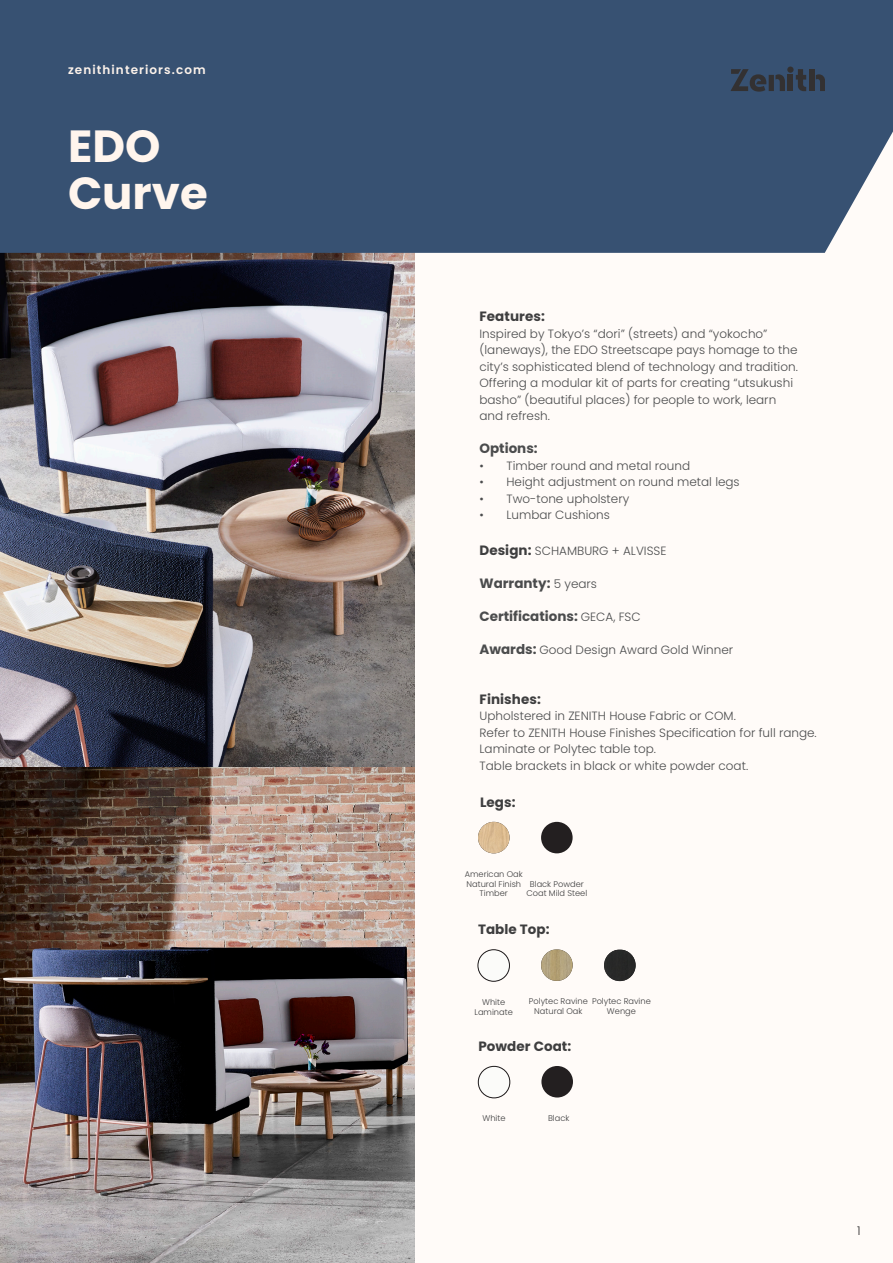
<style>
.page{position:relative;width:893px;height:1263px;background:#fffbf8}
.page>*{position:absolute;margin:0;border:0;box-sizing:border-box;transform-origin:0 0}
.PRODUCT_NAME{font:700 45px "Poppins";color:#fff5ed}
.COPY{font:700 13.5px "Poppins";color:#4b4c4d}
.t1{font:700 13.5px "Poppins";letter-spacing:.005em;color:#3e3e3f}
.COPY-2{font:300 12px/16.5px "Poppins";color:#4b4c4d}
.WEBSITE_TOP_LEFT{font:600 12px "Poppins";letter-spacing:.09em;color:#fdf3eb}
.t2{font:300 12px "Poppins";color:#312f30}
.COLOURS_SPECS{font:300 8.25px/9.8px "Poppins";color:#3e3e3f;text-align:center}
.s1{font-weight:700;font-size:13.5px;color:#3e3e3f}
.s2{font-weight:300;font-size:12px}
.s3{font-weight:700;font-size:13.5px}
</style>
<div class="page">
<img style="left:0;top:253px;width:415px;height:1010px">
<div style="left:0;top:0;width:893px;height:253px;background:#375172"></div>
<div style="left:788px;top:75px;width:5px;height:16px;background:#333132"></div>
<div style="left:787px;top:67px;width:7px;height:6px;background:#333132;border-radius:50%"></div>
<svg style="left:796px;top:69px;width:10px;height:23px"></svg>
<div style="left:809px;top:69px;width:5px;height:22px;background:#333132"></div>
<svg style="left:816px;top:74px;width:9px;height:17px"></svg>
<svg style="left:731px;top:69px;width:54px;height:23px"></svg>
<img style="left:478px;top:822px;width:32px;height:31px;border-radius:16px">
<div style="left:541px;top:822px;width:32px;height:31px;background:#231f20;border-radius:50%"></div>
<img style="left:478px;top:950px;width:31px;height:31px;border-radius:16px">
<div style="left:478px;top:949px;width:32px;height:32px;border:1px solid #231f20;border-radius:50%"></div>
<img style="left:541px;top:949px;width:32px;height:32px;border-radius:16px">
<img style="left:604px;top:949px;width:32px;height:32px;border-radius:16px">
<img style="left:478px;top:1066px;width:32px;height:32px;border-radius:16px">
<div style="left:478px;top:1066px;width:32px;height:32px;border:1px solid #231f20;border-radius:50%"></div>
<div style="left:541px;top:1066px;width:32px;height:31px;background:#231f20;border-radius:50%"></div>
<p class="WEBSITE_TOP_LEFT" style="left:68px;top:63px;width:139px">zenithinteriors.com</p>
<p class="PRODUCT_NAME" style="left:68px;top:120px;width:94px">EDO</p>
<p class="PRODUCT_NAME" style="left:68px;top:167px;width:141px">Curve</p>
<p class="t1" style="left:479px;top:309px;width:67px">Features:</p>
<p class="COPY-2" style="left:479px;top:325px;width:290px">Inspired by Tokyo’s “dori” (streets) and “yokocho”</p>
<p class="COPY-2" style="left:479px;top:342px;width:320px">(laneways), the EDO Streetscape pays homage to the city’s sophisticated blend of technology and tradition.</p>
<p class="COPY-2" style="left:479px;top:375px;width:315px">Offering a modular kit of parts for creating “utsukushi basho” (beautiful places) for people to work, learn</p>
<p class="COPY-2" style="left:479px;top:408px;width:72px">and refresh.</p>
<p class="COPY" style="left:479px;top:441px;width:60px">Options:</p>
<p class="COPY-2" style="left:479px;top:457px;width:212px">• Timber round and metal round</p>
<p class="COPY-2" style="left:479px;top:474px;width:262px">• Height adjustment on round metal legs</p>
<p class="COPY-2" style="left:479px;top:490px;width:151px">• Two-tone upholstery</p>
<p class="COPY-2" style="left:479px;top:507px;width:132px">• Lumbar Cushions</p>
<p class="COPY-2" style="left:479px;top:543px;width:188px"><span class="s1">Design:</span> SCHAMBURG + ALVISSE</p>
<p class="COPY" style="left:479px;top:576px;width:119px">Warranty: <span class="s2">5 years</span></p>
<p class="COPY" style="left:479px;top:609px;width:163px">Certifications: <span class="s2">GECA, FSC</span></p>
<p class="COPY-2" style="left:479px;top:642px;width:255px"><span class="s3">Awards:</span> Good Design Award Gold Winner</p>
<p class="t1" style="left:480px;top:691px;width:63px">Finishes:</p>
<p class="COPY-2" style="left:480px;top:708px;width:258px">Upholstered in ZENITH House Fabric or COM.</p>
<p class="COPY-2" style="left:480px;top:724px;width:339px">Refer to ZENITH House Finishes Specification for full range.</p>
<p class="COPY-2" style="left:480px;top:741px;width:178px">Laminate or Polytec table top.</p>
<p class="COPY-2" style="left:480px;top:757px;width:270px">Table brackets in black or white powder coat.</p>
<p class="t1" style="left:480px;top:794px;width:37px">Legs:</p>
<p class="COLOURS_SPECS" style="left:465px;top:869px;width:59px">American Oak</p>
<p class="COLOURS_SPECS" style="left:466px;top:879px;width:56px">Natural Finish<br>Timber</p>
<p class="COLOURS_SPECS" style="left:526px;top:879px;width:62px">Black Powder<br>Coat Mild Steel</p>
<p class="t1" style="left:478px;top:922px;width:73px">Table Top:</p>
<p class="COLOURS_SPECS" style="left:482px;top:997px;width:25px">White</p>
<p class="COLOURS_SPECS" style="left:475px;top:1007px;width:40px">Laminate</p>
<p class="COLOURS_SPECS" style="left:529px;top:997px;width:60px">Polytec Ravine</p>
<p class="COLOURS_SPECS" style="left:534px;top:1006px;width:50px">Natural Oak</p>
<p class="COLOURS_SPECS" style="left:592px;top:997px;width:60px">Polytec Ravine</p>
<p class="COLOURS_SPECS" style="left:607px;top:1006px;width:30px">Wenge</p>
<p class="t1" style="left:478px;top:1038px;width:94px">Powder Coat:</p>
<p class="COLOURS_SPECS" style="left:483px;top:1114px;width:25px">White</p>
<p class="COLOURS_SPECS" style="left:548px;top:1113px;width:23px">Black</p>
<p class="t2" style="left:857px;top:1224px;width:5px">1</p>
</div>
